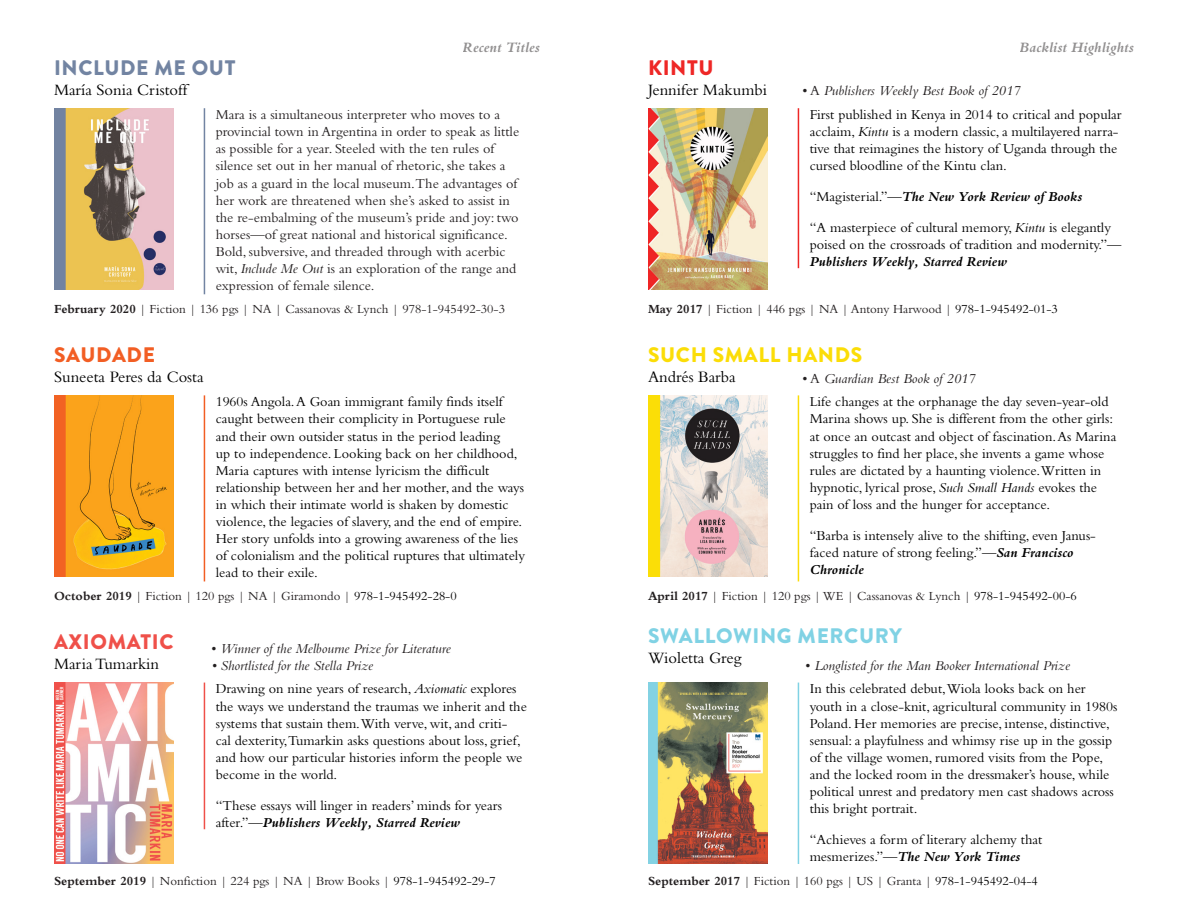
<style>
.page{position:relative;width:1188px;height:918px;background:#fff}
.page>*{position:absolute;margin:0;border:0;box-sizing:border-box;transform-origin:0 0}
.t1{font:900 21px "Brandon Grotesque";letter-spacing:.03em;color:#80d2e4}
.t2{font:900 21px "Brandon Grotesque";letter-spacing:.03em;color:#fbdd07}
.t3{font:900 21px "Brandon Grotesque";letter-spacing:.03em;color:#7284a2}
.t4{font:900 21px "Brandon Grotesque";letter-spacing:.03em;color:#ef5049}
.t5{font:900 21px "Brandon Grotesque";letter-spacing:.03em;color:#f25e24}
.t6{font:900 21px "Brandon Grotesque";letter-spacing:.03em;color:#ee2726}
.t7{font:16.5px "Bembo";color:#000}
.t8{font:italic 700 15px "M Bembo";color:#231f20}
.t9{font:14.25px/17.1px "Bembo";color:#000}
.t10{font:14.25px/17.1px "Bembo";color:#231f20}
.t11{font:italic 14.25px "M Bembo";color:#231f20}
.t12{font:italic 700 14.25px "M Bembo";color:#000}
.t13{font:12.9px "Bembo";color:#231f20}
.s1{font-family:"Bembo";font-style:normal}
.s2{font-family:"M Bembo";font-style:italic}
.s3{font-family:"Bembo";font-weight:400;font-style:normal}
.s4{font-weight:700}
.s5{color:#000}
.s6{font-family:"M Bembo";font-weight:700;font-style:italic}
</style>
<div class="page">
<img style="left:54px;top:108px;width:119px;height:182px">
<img style="left:648px;top:108px;width:119px;height:182px">
<img style="left:54px;top:395px;width:119px;height:182px">
<img style="left:648px;top:395px;width:119px;height:182px">
<img style="left:54px;top:683px;width:119px;height:181px">
<img style="left:648px;top:683px;width:119px;height:181px">
<hr style="left:204px;top:683px;width:1px;height:146px;background:#ef5049">
<hr style="left:204px;top:395px;width:1px;height:186px;background:#f25e24">
<hr style="left:798px;top:395px;width:1px;height:186px;background:#fbdd07">
<hr style="left:204px;top:108px;width:1px;height:186px;background:#7284a2">
<hr style="left:798px;top:683px;width:1px;height:181px;background:#80d2e4">
<hr style="left:798px;top:108px;width:1px;height:160px;background:#ee2726">
<h1 class="t3" style="left:54px;top:53px;width:183px">INCLUDE ME OUT</h1>
<p class="t7" style="left:54px;top:80px;width:135px">María Sonia Cristoff</p>
<p class="t8" style="left:463px;top:40px;width:79px">Recent Titles</p>
<p class="t8" style="left:1020px;top:40px;width:116px">Backlist Highlights</p>
<h1 class="t6" style="left:648px;top:53px;width:67px">KINTU</h1>
<p class="t7" style="left:648px;top:80px;width:121px">Jennifer Makumbi</p>
<p class="t11" style="left:802px;top:83px;width:220px"><span class="s1">• A</span> Publishers Weekly Best Book of 2017</p>
<p class="t10" style="left:216px;top:106px;width:305px">Mara is a simultaneous interpreter who moves to a provincial town in Argentina in order to speak as little as possible for a year. Steeled with the ten rules of silence set out in her manual of rhetoric, she takes a job as a guard in the local museum.The advantages of her work are threatened when she’s asked to assist in the re-embalming of the museum’s pride and joy: two horses—of great national and historical significance.<br>Bold, subversive, and threaded through with acerbic wit, <span class="s2">Include Me Out</span> is an exploration of the range and expression of female silence.</p>
<p class="t9" style="left:810px;top:106px;width:313px">First published in Kenya in 2014 to critical and popular acclaim, <span class="s2">Kintu</span> is a modern classic, a multilayered narra&shy;tive that reimagines the history of Uganda through the cursed bloodline of the Kintu clan.</p>
<p class="t12" style="left:810px;top:189px;width:274px"><span class="s3">“Magisterial.”—</span>The New York Review of Books</p>
<p class="t9" style="left:810px;top:218px;width:313px">“A masterpiece of cultural memory, <span class="s2">Kintu</span> is elegantly poised on the crossroads of tradition and modernity.”—</p>
<p class="t12" style="left:810px;top:254px;width:199px">Publishers Weekly, Starred Review</p>
<p class="t13" style="left:54px;top:302px;width:453px"><span class="s4">February 2020</span> | Fiction | 136 pgs | NA | Cassanovas &amp; Lynch | 978-1-945492-30-3</p>
<p class="t13" style="left:648px;top:302px;width:411px"><span class="s4">May 2017</span> | Fiction | 446 pgs | NA | Antony Harwood | <span class="s5">978-1-945492-01-3</span></p>
<h1 class="t5" style="left:54px;top:340px;width:103px">SAUDADE</h1>
<p class="t7" style="left:54px;top:367px;width:151px">Suneeta Peres da Costa</p>
<h1 class="t2" style="left:648px;top:340px;width:216px">SUCH SMALL HANDS</h1>
<p class="t7" style="left:648px;top:367px;width:89px">Andrés Barba</p>
<p class="t11" style="left:802px;top:371px;width:175px"><span class="s1">• A</span> Guardian Best Book of 2017</p>
<p class="t9" style="left:216px;top:393px;width:311px">1960s Angola. A Goan immigrant family finds itself caught between their complicity in Portuguese rule and their own outsider status in the period leading<br>up to independence. Looking back on her childhood, Maria captures with intense lyricism the difficult relationship between her and her mother, and the ways in which their intimate world is shaken by domestic violence, the legacies of slavery, and the end of empire.<br>Her story unfolds into a growing awareness of the lies of colonialism and the political ruptures that ultimately lead to their exile.</p>
<p class="t9" style="left:810px;top:393px;width:308px">Life changes at the orphanage the day seven-year-old Marina shows up. She is different from the other girls: at once an outcast and object of fascination. As Marina struggles to find her place, she invents a game whose rules are dictated by a haunting violence.Written in hypnotic, lyrical prose, <span class="s2">Such Small Hands</span> evokes the pain of loss and the hunger for acceptance.</p>
<p class="t9" style="left:810px;top:526px;width:288px">“Barba is intensely alive to the shifting, even Janus&shy;faced nature of strong feeling.”—<span class="s6">San Francisco</span></p>
<p class="t12" style="left:810px;top:562px;width:56px">Chronicle</p>
<p class="t13" style="left:54px;top:588px;width:404px"><span class="s4">October 2019</span> | Fiction | 120 pgs | NA | Giramondo | <span class="s5">978-1-945492-28-0</span></p>
<p class="t13" style="left:648px;top:588px;width:430px"><span class="s4">April 2017</span> | Fiction | 120 pgs | WE | Cassanovas &amp; Lynch | <span class="s5">978-1-945492-00-6</span></p>
<h1 class="t4" style="left:54px;top:627px;width:121px">AXIOMATIC</h1>
<p class="t7" style="left:54px;top:654px;width:107px">Maria Tumarkin</p>
<h1 class="t1" style="left:648px;top:621px;width:255px">SWALLOWING MERCURY</h1>
<p class="t7" style="left:648px;top:648px;width:95px">Wioletta Greg</p>
<p class="t11" style="left:211px;top:641px;width:241px"><span class="s1">•</span> Winner of the Melbourne Prize for Literature</p>
<p class="t11" style="left:211px;top:658px;width:163px">• Shortlisted for the Stella Prize</p>
<p class="t11" style="left:805px;top:658px;width:266px"><span class="s1">•</span> Longlisted for the Man Booker International Prize</p>
<p class="t9" style="left:216px;top:680px;width:313px">Drawing on nine years of research, <span class="s2">Axiomatic</span> explores the ways we understand the traumas we inherit and the systems that sustain them.With verve, wit, and criti-<br>cal dexterity,Tumarkin asks questions about loss, grief, and how our particular histories inform the people we become in the world.</p>
<p class="t9" style="left:216px;top:796px;width:288px">“These essays will linger in readers’ minds for years</p>
<p class="t12" style="left:216px;top:814px;width:246px"><span class="s3">after.”—</span>Publishers Weekly, Starred Review</p>
<p class="t9" style="left:810px;top:680px;width:309px">In this celebrated debut,Wiola looks back on her youth in a close-knit, agricultural community in 1980s Poland. Her memories are precise, intense, distinctive, sensual: a playfulness and whimsy rise up in the gossip of the village women, rumored visits from the Pope, and the locked room in the dressmaker’s house, while political unrest and predatory men cast shadows across this bright portrait.</p>
<p class="t9" style="left:810px;top:831px;width:234px">“Achieves a form of literary alchemy that</p>
<p class="t12" style="left:810px;top:849px;width:212px"><span class="s3">mesmerizes.”—</span>The New York Times</p>
<p class="t13" style="left:54px;top:874px;width:443px"><span class="s4">September 2019</span> | Nonfiction | 224 pgs | NA | Brow Books | <span class="s5">978-1-945492-29-7</span></p>
<p class="t13" style="left:648px;top:874px;width:391px"><span class="s4">September 2017</span> | Fiction | 160 pgs | US | Granta | <span class="s5">978-1-945492-04-4</span></p>
</div>
